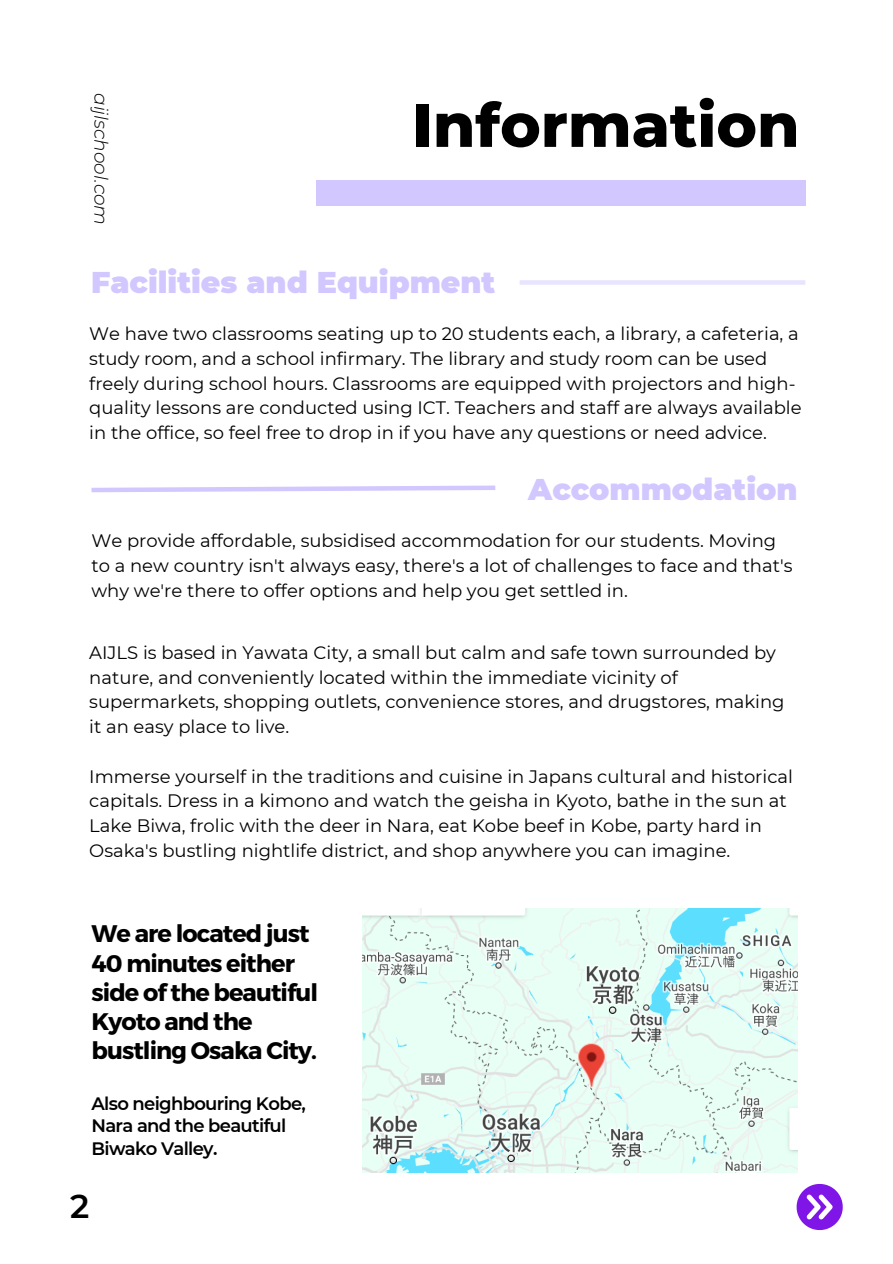
<style>
.page{position:relative;width:893px;height:1264px;background:#fff}
.page>*{position:absolute;margin:0;border:0;box-sizing:border-box;transform-origin:0 0}
.t1{font:800 61.05px "Montserrat";color:#000}
.t2{font:600 33px "Montserrat";color:#000}
.t3{font:900 30px "Montserrat";color:#d2c7ff}
.t4{font:700 24px/29.2px "Montserrat";letter-spacing:-.04em;color:#000}
.t5{font:italic 300 18.6px "Montserrat";color:#000}
.t6{font:18px/24.8px "Montserrat";color:#000}
.t7{font:600 18px/22.5px "Montserrat";letter-spacing:-.04em;color:#000}
</style>
<div class="page">
<img style="left:362px;top:908px;width:435px;height:264px">
<div style="left:519px;top:280px;width:286px;height:5px;background:#e8e3ff"></div>
<svg style="left:91px;top:485px;width:405px;height:8px"></svg>
<div style="left:316px;top:181px;width:490px;height:25px;background:#d2c7ff"></div>
<svg style="left:796px;top:1184px;width:46px;height:45px"></svg>
<p class="t5" style="left:112px;top:93px;width:134px;rotate:90deg">aijlschool.com</p>
<h1 class="t1" style="left:412px;top:88px;width:389px">Information</h1>
<h3 class="t3" style="left:91px;top:264px;width:405px">Facilities and Equipment</h3>
<p class="t6" style="left:89px;top:321px;width:713px">We have two classrooms seating up to 20 students each, a library, a cafeteria, a study room, and a school infirmary. The library and study room can be used freely during school hours. Classrooms are equipped with projectors and high&shy;quality lessons are conducted using ICT. Teachers and staff are always available in the office, so feel free to drop in if you have any questions or need advice.</p>
<h3 class="t3" style="left:528px;top:470px;width:271px">Accommodation</h3>
<p class="t6" style="left:91px;top:528px;width:702px">We provide affordable, subsidised accommodation for our students. Moving to a new country isn't always easy, there's a lot of challenges to face and that's why we're there to offer options and help you get settled in.</p>
<p class="t6" style="left:89px;top:640px;width:696px">AIJLS is based in Yawata City, a small but calm and safe town surrounded by nature, and conveniently located within the immediate vicinity of supermarkets, shopping outlets, convenience stores, and drugstores, making it an easy place to live.</p>
<p class="t6" style="left:89px;top:763px;width:705px">Immerse yourself in the traditions and cuisine in Japans cultural and historical capitals. Dress in a kimono and watch the geisha in Kyoto, bathe in the sun at Lake Biwa, frolic with the deer in Nara, eat Kobe beef in Kobe, party hard in Osaka's bustling nightlife district, and shop anywhere you can imagine.</p>
<h3 class="t4" style="left:91px;top:917px;width:228px">We are located just<br>40 minutes either side of the beautiful<br>Kyoto and the bustling Osaka City.</h3>
<p class="t7" style="left:91px;top:1091px;width:216px">Also neighbouring Kobe,<br>Nara and the beautiful<br>Biwako Valley.</p>
<h2 class="t2" style="left:70px;top:1185px;width:21px">2</h2>
</div>
